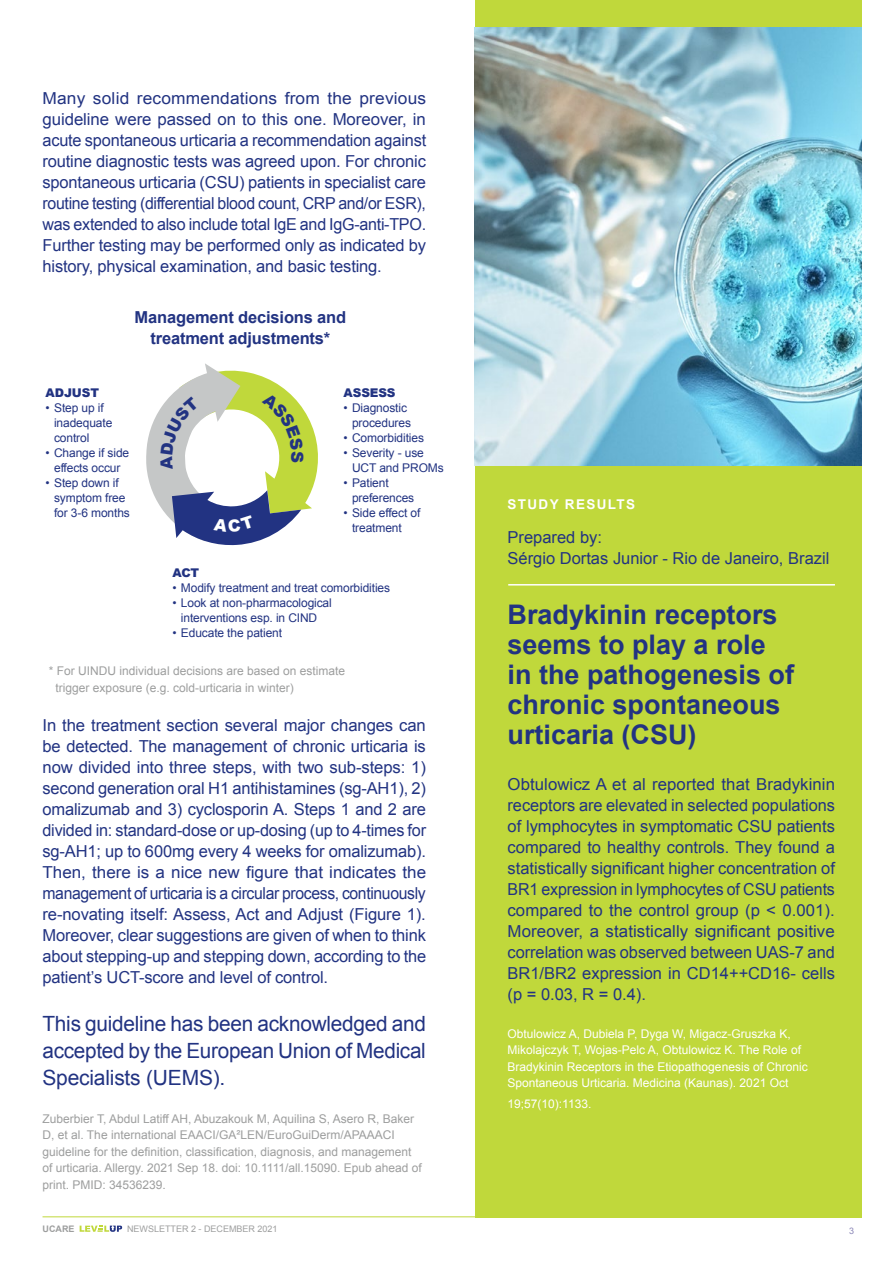
<style>
.page{position:relative;width:893px;height:1263px;background:#fff}
.page>*{position:absolute;margin:0;border:0;box-sizing:border-box;transform-origin:0 0}
.t1{font:700 27px/30px "Arial";color:#223382}
.t2{font:21px/27px "Arial";letter-spacing:-.015em;color:#223382;text-align:justify}
.t3{font:16.5px/21px "Arial";letter-spacing:-.01em;color:#223382;text-align:justify}
.t4{font:16.5px/21px "Arial";letter-spacing:-.01em;color:#223382;text-align:justify;scale:1.05 1}
.t5{font:700 16.5px/21px "Arial";letter-spacing:-.01em;color:#223382;text-align:center}
.t6{font:700 13.5px "Arial";letter-spacing:.1em;color:#fff}
.t7{font:12px/16.5px "Arial";color:#9d9e9e}
.t8{font:12px/15px "Arial";letter-spacing:-.01em;color:#223382}
.t9{font:12px/16.5px "Arial";color:#fff}
.t10{font:900 12px "Arial";letter-spacing:-.01em;color:#223382}
.t11{font:9px "Arial";color:#9d9e9e}
.t12{font:700 9px "Arial";color:#9d9e9e}
.t13{font:9px "Arial";color:#8c88b8}
</style>
<div class="page">
<hr style="left:43px;top:1216px;width:819px;height:1px;background:#c0d83b">
<svg style="left:80px;top:1225px;width:42px;height:7px"></svg>
<div style="left:475px;top:0;width:387px;height:1217px;background:#c0d83b"></div>
<hr style="left:508px;top:584px;width:327px;height:1px;background:#fff">
<img style="left:475px;top:28px;width:387px;height:438px">
<svg style="left:146px;top:363px;width:172px;height:183px"></svg>
<p class="t4" style="left:43px;top:88px;width:367px">Many solid recommendations from the previous guideline were passed on to this one. Moreover, in acute spontaneous urticaria a recommendation against routine diagnostic tests was agreed upon. For chronic spontaneous urticaria (CSU) patients in specialist care routine testing (differential blood count, CRP and/or ESR), was extended to also include total IgE and IgG-anti-TPO.<br>Further testing may be performed only as indicated by history, physical examination, and basic testing.</p>
<p class="t5" style="left:135px;top:307px;width:213px">Management decisions and treatment adjustments*</p>
<p class="t10" style="left:46px;top:384px;width:55px">ADJUST</p>
<p class="t8" style="left:54px;top:400px;width:60px;text-indent:-9px">• Step up if inadequate control</p>
<p class="t8" style="left:46px;top:445px;width:85px;text-align:center">• Change if side effects occur</p>
<p class="t8" style="left:54px;top:475px;width:77px;text-indent:-9px">• Step down if symptom free for 3-6 months</p>
<p class="t10" style="left:344px;top:384px;width:54px">ASSESS</p>
<p class="t8" style="left:352px;top:400px;width:60px;text-indent:-9px">• Diagnostic procedures</p>
<p class="t8" style="left:344px;top:430px;width:82px">• Comorbidities</p>
<p class="t8" style="left:352px;top:445px;width:93px;text-indent:-9px">• Severity - use<br>UCT and PROMs</p>
<p class="t8" style="left:352px;top:475px;width:64px;text-indent:-9px">• Patient preferences</p>
<p class="t8" style="left:352px;top:505px;width:70px;text-indent:-9px">• Side effect of treatment</p>
<p class="t10" style="left:172px;top:564px;width:28px">ACT</p>
<p class="t8" style="left:172px;top:580px;width:219px">• Modify treatment and treat comorbidities</p>
<p class="t8" style="left:172px;top:595px;width:161px;text-align:center">• Look at non-pharmacological interventions esp. in CIND</p>
<p class="t8" style="left:172px;top:625px;width:111px">• Educate the patient</p>
<p class="t7" style="left:56px;top:663px;width:291px;text-indent:-7px">* For UINDU individual decisions are based on estimate trigger exposure (e.g. cold-urticaria in winter)</p>
<p class="t3" style="left:43px;top:715px;width:385px">In the treatment section several major changes can be detected. The management of chronic urticaria is now divided into three steps, with two sub-steps: 1) second generation oral H1 antihistamines (sg-AH1), 2) omalizumab and 3) cyclosporin A. Steps 1 and 2 are divided in: standard-dose or up-dosing (up to 4-times for sg-AH1; up to 600mg every 4 weeks for omalizumab).<br>Then, there is a nice new figure that indicates the management of urticaria is a circular process, continuously re-novating itself: Assess, Act and Adjust (Figure 1).<br>Moreover, clear suggestions are given of when to think about stepping-up and stepping down, according to the patient’s UCT-score and level of control.</p>
<p class="t2" style="left:43px;top:1010px;width:385px">This guideline has been acknowledged and accepted by the European Union of Medical Specialists (UEMS).</p>
<p class="t7" style="left:43px;top:1110px;width:381px">Zuberbier T, Abdul Latiff AH, Abuzakouk M, Aquilina S, Asero R, Baker D, et al. The international EAACI/GA²LEN/EuroGuiDerm/APAAACI guideline for the definition, classification, diagnosis, and management of urticaria. Allergy. 2021 Sep 18. doi: 10.1111/all.15090. Epub ahead of print. PMID: 34536239.</p>
<p class="t6" style="left:507px;top:496px;width:129px">STUDY RESULTS</p>
<p class="t3" style="left:507px;top:527px;width:323px">Prepared by:<br>Sérgio Dortas Junior - Rio de Janeiro, Brazil</p>
<h1 class="t1" style="left:507px;top:600px;width:288px">Bradykinin receptors seems to play a role in the pathogenesis of chronic spontaneous urticaria (CSU)</h1>
<p class="t3" style="left:507px;top:774px;width:329px">Obtulowicz A et al reported that Bradykinin receptors are elevated in selected populations of lymphocytes in symptomatic CSU patients compared to healthy controls. They found a statistically significant higher concentration of BR1 expression in lymphocytes of CSU patients compared to the control group (p &lt; 0.001).<br>Moreover, a statistically significant positive correlation was observed between UAS-7 and BR1/BR2 expression in CD14++CD16- cells (p = 0.03, R = 0.4).</p>
<p class="t9" style="left:507px;top:1025px;width:302px">Obtulowicz A, Dubiela P, Dyga W, Migacz-Gruszka K, Mikolajczyk T, Wojas-Pelc A, Obtulowicz K. The Role of Bradykinin Receptors in the Etiopathogenesis of Chronic Spontaneous Urticaria. Medicina (Kaunas). 2021 Oct</p>
<p class="t9" style="left:507px;top:1096px;width:85px">19;57(10):1133.</p>
<p class="t12" style="left:43px;top:1223px;width:33px">UCARE</p>
<p class="t11" style="left:127px;top:1223px;width:152px">NEWSLETTER 2 - DECEMBER 2021</p>
<p class="t13" style="left:849px;top:1225px;width:7px">3</p>
</div>
